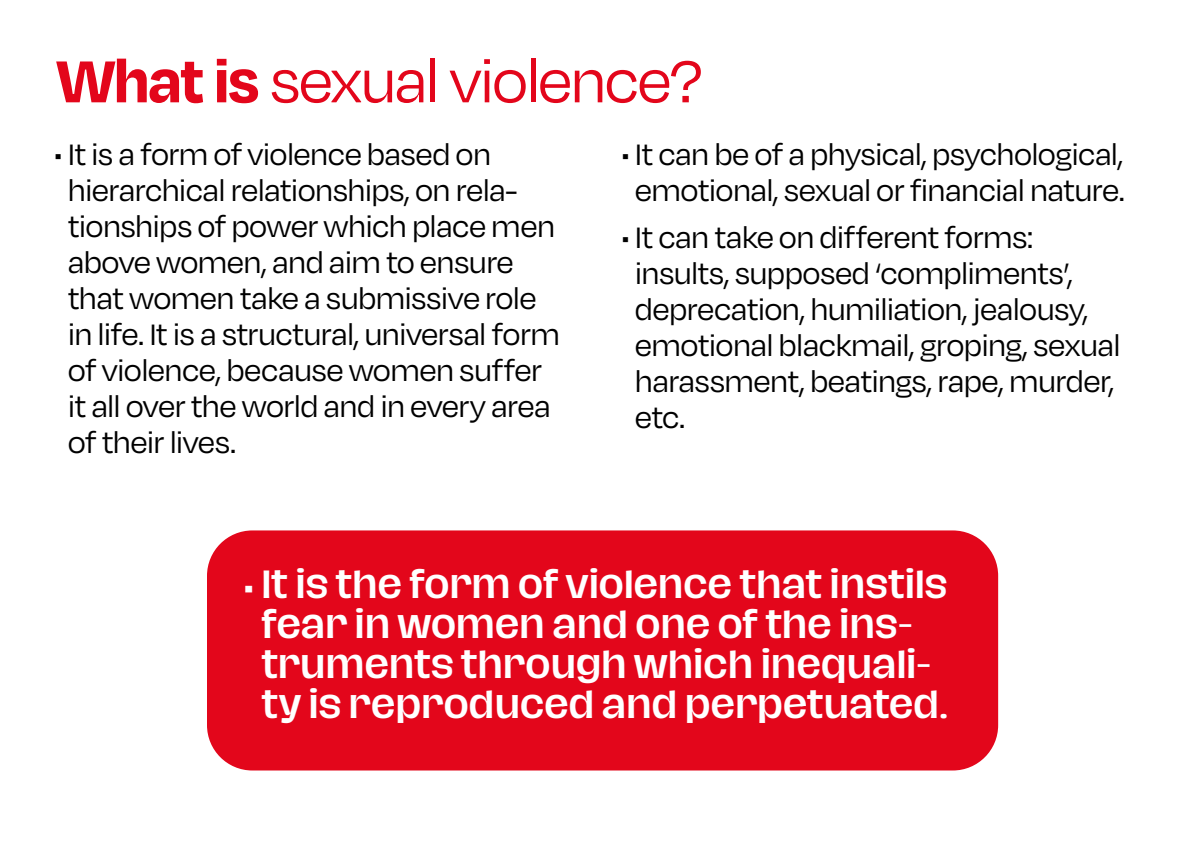
<style>
.page{position:relative;width:1191px;height:851px;background:#fff}
.page>*{position:absolute;margin:0;border:0;box-sizing:border-box;transform-origin:0 0}
.t1{font:68px "Degular";letter-spacing:-.035em;color:#e3061b}
.t2{font:36px/40px "Hagrid Text Variable";letter-spacing:-.02em;color:#fff;text-align:center}
.t3{font:34px/36px "Degular";letter-spacing:-.02em;color:#000}
.s1{font-weight:700}
.s2{font-family:"Degular";font-weight:600}
</style>
<div class="page">
<div style="left:207px;top:530px;width:791px;height:240px;background:#e3061b;border-radius:45px"></div>
<h1 class="t1" style="left:57px;top:40px;width:647px"><span class="s1">What is</span> sexual violence?</h1>
<p class="t3" style="left:68px;top:135px;width:493px;text-indent:-14px">• It is a form of violence based on hierarchical relationships, on rela&shy;tionships of power which place men above women, and aim to ensure that women take a submissive role in life. It is a structural, universal form of violence, because women suffer it all over the world and in every area of their lives.</p>
<p class="t3" style="left:621px;top:135px;width:505px;text-align:center">• It can be of a physical, psychological, emotional, sexual or financial nature.</p>
<p class="t3" style="left:635px;top:218px;width:487px;text-indent:-14px">• It can take on different forms: insults, supposed ‘compliments’, deprecation, humiliation, jealousy, emotional blackmail, groping, sexual harassment, beatings, rape, murder, etc.</p>
<p class="t2" style="left:244px;top:565px;width:706px"><span class="s2">•</span> It is the form of violence that instils fear in women and one of the ins&shy;truments through which inequali&shy;ty is reproduced and perpetuated.</p>
</div>
